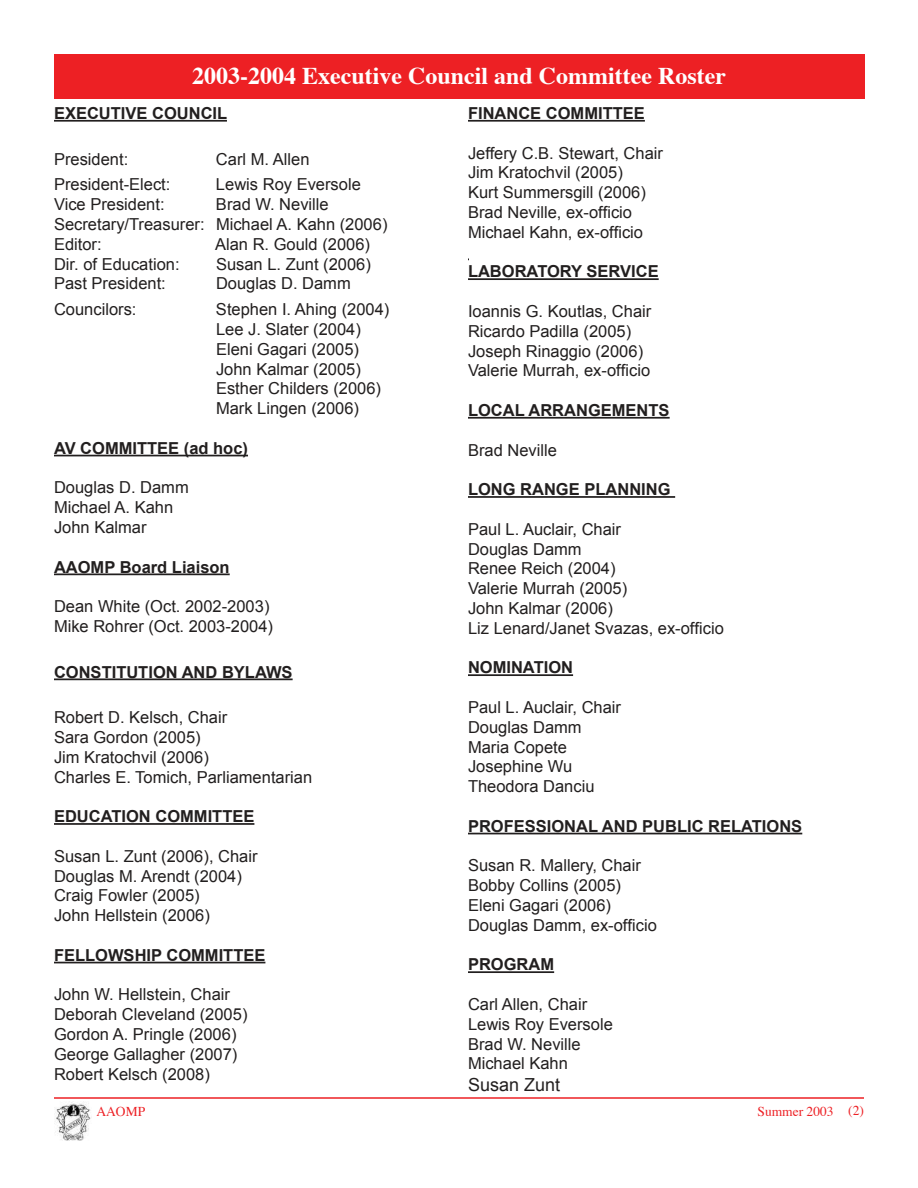
<style>
.page{position:relative;width:918px;height:1188px;background:#fff}
.page>*{position:absolute;margin:0;border:0;box-sizing:border-box;transform-origin:0 0}
.t1{font:700 24px "Times";color:#fff}
.t2{font:18px "Arial";color:#221f1f}
.t3{font:16.5px/19.8px "Arial";color:#221f1f}
.t4{font:700 16.5px "Arial";color:#221f1f}
.t5{font:13.5px "Times";color:#ed2024}
</style>
<div class="page">
<hr style="left:54px;top:1097px;width:810px;height:2px;background:#ed2024">
<img style="left:55px;top:1101px;width:36px;height:40px">
<div style="left:54px;top:54px;width:810px;height:45px;background:#ed2024"></div>
<hr style="left:54px;top:120px;width:173px;height:2px;background:#221f1f">
<hr style="left:54px;top:455px;width:194px;height:1px;background:#221f1f">
<hr style="left:54px;top:573px;width:176px;height:2px;background:#221f1f">
<hr style="left:54px;top:678px;width:239px;height:2px;background:#221f1f">
<hr style="left:54px;top:823px;width:200px;height:2px;background:#221f1f">
<hr style="left:54px;top:962px;width:211px;height:1px;background:#221f1f">
<hr style="left:468px;top:120px;width:177px;height:2px;background:#221f1f">
<hr style="left:468px;top:278px;width:191px;height:2px;background:#221f1f">
<hr style="left:468px;top:417px;width:202px;height:2px;background:#221f1f">
<hr style="left:468px;top:496px;width:207px;height:2px;background:#221f1f">
<hr style="left:468px;top:674px;width:105px;height:2px;background:#221f1f">
<hr style="left:468px;top:833px;width:334px;height:1px;background:#221f1f">
<hr style="left:468px;top:971px;width:86px;height:2px;background:#221f1f">
<h1 class="t1" style="left:192px;top:60px;width:535px">2003-2004 Executive Council and Committee Roster</h1>
<p class="t4" style="left:54px;top:104px;width:175px">EXECUTIVE COUNCIL</p>
<p class="t3" style="left:54px;top:149px;width:76px">President:</p>
<p class="t3" style="left:216px;top:149px;width:95px">Carl M. Allen</p>
<p class="t3" style="left:54px;top:175px;width:118px">President-Elect:</p>
<p class="t3" style="left:216px;top:175px;width:146px">Lewis Roy Eversole</p>
<p class="t3" style="left:54px;top:195px;width:112px">Vice President:</p>
<p class="t4" style="left:468px;top:104px;width:178px">FINANCE COMMITTEE</p>
<p class="t3" style="left:468px;top:143px;width:197px">Jeffery C.B. Stewart, Chair<br>Jim Kratochvil (2005)<br>Kurt Summersgill (2006)<br>Brad Neville, ex-officio<br>Michael Kahn, ex-officio</p>
<p class="t4" style="left:468px;top:262px;width:192px">LABORATORY SERVICE</p>
<p class="t3" style="left:468px;top:301px;width:185px">Ioannis G. Koutlas, Chair<br>Ricardo Padilla (2005)<br>Joseph Rinaggio (2006)<br>Valerie Murrah, ex-officio</p>
<p class="t4" style="left:468px;top:401px;width:203px">LOCAL ARRANGEMENTS</p>
<p class="t3" style="left:468px;top:440px;width:90px">Brad Neville</p>
<p class="t4" style="left:468px;top:480px;width:204px">LONG RANGE PLANNING</p>
<p class="t3" style="left:468px;top:519px;width:257px">Paul L. Auclair, Chair<br>Douglas Damm<br>Renee Reich (2004)<br>Valerie Murrah (2005)<br>John Kalmar (2006)<br>Liz Lenard/Janet Svazas, ex-officio</p>
<p class="t4" style="left:468px;top:658px;width:107px">NOMINATION</p>
<p class="t3" style="left:468px;top:697px;width:155px">Paul L. Auclair, Chair<br>Douglas Damm<br>Maria Copete<br>Josephine Wu<br>Theodora Danciu</p>
<p class="t4" style="left:468px;top:817px;width:336px">PROFESSIONAL AND PUBLIC RELATIONS</p>
<p class="t3" style="left:468px;top:856px;width:190px">Susan R. Mallery, Chair<br>Bobby Collins (2005)<br>Eleni Gagari (2006)<br>Douglas Damm, ex-officio</p>
<p class="t4" style="left:468px;top:955px;width:88px">PROGRAM</p>
<p class="t3" style="left:468px;top:994px;width:146px">Carl Allen, Chair<br>Lewis Roy Eversole<br>Brad W. Neville<br>Michael Kahn</p>
<p class="t2" style="left:468px;top:1075px;width:94px">Susan Zunt</p>
<p class="t3" style="left:54px;top:195px;width:335px;text-indent:162px">Brad W. Neville<br>Secretary/Treasurer: Michael A. Kahn (2006)<br>Editor:</p>
<p class="t3" style="left:215px;top:234px;width:156px">Alan R. Gould (2006)</p>
<p class="t3" style="left:54px;top:254px;width:127px">Dir. of Education:</p>
<p class="t3" style="left:216px;top:254px;width:157px">Susan L. Zunt (2006)</p>
<p class="t3" style="left:54px;top:274px;width:113px">Past President:</p>
<p class="t3" style="left:216px;top:274px;width:136px">Douglas D. Damm</p>
<p class="t3" style="left:54px;top:300px;width:84px">Councilors:</p>
<p class="t3" style="left:216px;top:300px;width:175px">Stephen I. Ahing (2004)<br>Lee J. Slater (2004)<br>Eleni Gagari (2005)<br>John Kalmar (2005)<br>Esther Childers (2006)<br>Mark Lingen (2006)</p>
<p class="t4" style="left:54px;top:439px;width:196px">AV COMMITTEE (ad hoc)</p>
<p class="t3" style="left:54px;top:478px;width:136px">Douglas D. Damm<br>Michael A. Kahn<br>John Kalmar</p>
<p class="t4" style="left:54px;top:558px;width:177px">AAOMP Board Liaison</p>
<p class="t3" style="left:54px;top:597px;width:221px">Dean White (Oct. 2002-2003)<br>Mike Rohrer (Oct. 2003-2004)</p>
<p class="t4" style="left:54px;top:663px;width:240px">CONSTITUTION AND BYLAWS</p>
<p class="t3" style="left:54px;top:708px;width:260px">Robert D. Kelsch, Chair<br>Sara Gordon (2005)<br>Jim Kratochvil (2006)<br>Charles E. Tomich, Parliamentarian</p>
<p class="t4" style="left:54px;top:807px;width:202px">EDUCATION COMMITTEE</p>
<p class="t3" style="left:54px;top:846px;width:205px">Susan L. Zunt (2006), Chair<br>Douglas M. Arendt (2004)<br>Craig Fowler (2005)<br>John Hellstein (2006)</p>
<p class="t4" style="left:54px;top:946px;width:213px">FELLOWSHIP COMMITTEE</p>
<p class="t3" style="left:54px;top:985px;width:195px">John W. Hellstein, Chair<br>Deborah Cleveland (2005)<br>Gordon A. Pringle (2006)<br>George Gallagher (2007)<br>Robert Kelsch (2008)</p>
<p class="t5" style="left:96px;top:1103px;width:50px">AAOMP</p>
<p class="t5" style="left:758px;top:1103px;width:108px">Summer 2003 (2)</p>
</div>
